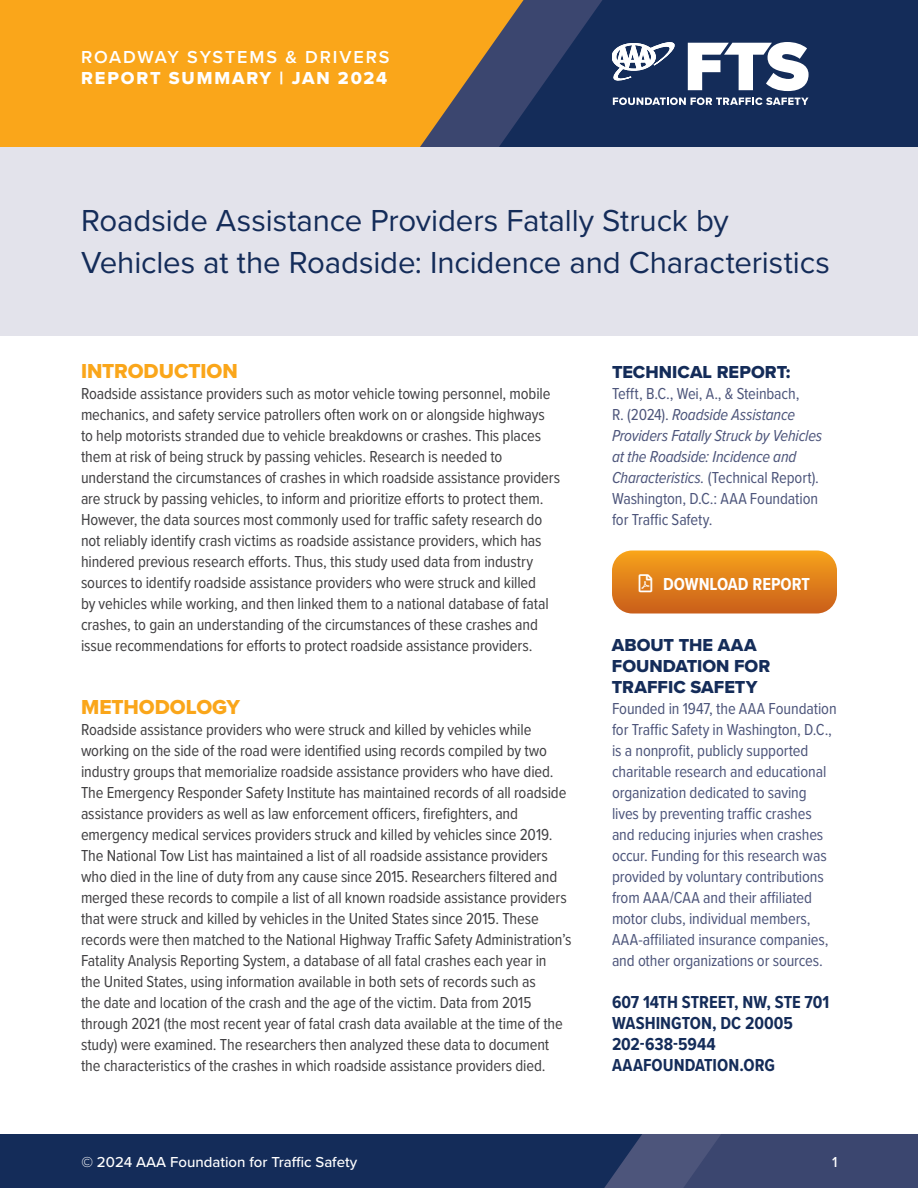
<style>
.page{position:relative;width:918px;height:1188px;background:#fff}
.page>*{position:absolute;margin:0;border:0;box-sizing:border-box;transform-origin:0 0}
.t1{font:31.5px/42px "Proxima Nova";letter-spacing:-.005em;color:#142c59}
.t2{font:21px "Proxima Nova Extrabld";color:#faa61a}
.t3{font:700 18px/21px "Proxima Nova Cond";color:#142c59}
.t4{font:18px/21px "Proxima Nova Extrabld";color:#142c59}
.t5{font:600 18px "Proxima Nova";letter-spacing:.1em;color:#fff}
.t6{font:18px "Proxima Nova Extrabld";letter-spacing:.1em;color:#fff}
.t7{font:700 18px "Proxima Nova Cond";color:#fff}
.t8{font:16.5px/21px "Proxima Nova Cond";letter-spacing:-.01em;color:#414042}
.t9{font:16.5px/21px "Proxima Nova Cond";letter-spacing:-.01em;color:#4d557b}
.t10{font:500 15px "Proxima Nova";color:#fff}
.s1{font-style:italic}
</style>
<div class="page">
<div style="left:0;top:0;width:918px;height:148px;background:#142c59"></div>
<svg style="left:533px;top:0;width:69px;height:98px;fill:#36436c"></svg>
<svg style="left:0;top:0;width:533px;height:147px;fill:#faa61a"></svg>
<div style="left:0;top:147px;width:918px;height:189px;background:#e3e3eb"></div>
<svg style="left:613px;top:97px;width:196px;height:8px"></svg>
<svg style="left:612px;top:42px;width:63px;height:39px"></svg>
<svg style="left:688px;top:42px;width:121px;height:49px"></svg>
<div style="left:0;top:1134px;width:918px;height:54px;background:#142c59"></div>
<svg style="left:604px;top:1134px;width:314px;height:54px"></svg>
<svg style="left:612px;top:550px;width:225px;height:64px"></svg>
<p class="t5" style="left:81px;top:44px;width:310px">ROADWAY SYSTEMS &amp; DRIVERS</p>
<p class="t6" style="left:81px;top:65px;width:308px">REPORT SUMMARY | JAN 2024</p>
<h1 class="t1" style="left:81px;top:198px;width:751px">Roadside Assistance Providers Fatally Struck by<br>Vehicles at the Roadside: Incidence and Characteristics</h1>
<p class="t2" style="left:81px;top:355px;width:158px">INTRODUCTION</p>
<p class="t8" style="left:81px;top:382px;width:481px">Roadside assistance providers such as motor vehicle towing personnel, mobile mechanics, and safety service patrollers often work on or alongside highways to help motorists stranded due to vehicle breakdowns or crashes. This places them at risk of being struck by passing vehicles. Research is needed to understand the circumstances of crashes in which roadside assistance providers are struck by passing vehicles, to inform and prioritize efforts to protect them.<br>However, the data sources most commonly used for traffic safety research do not reliably identify crash victims as roadside assistance providers, which has hindered previous research efforts. Thus, this study used data from industry sources to identify roadside assistance providers who were struck and killed<br>by vehicles while working, and then linked them to a national database of fatal crashes, to gain an understanding of the circumstances of these crashes and issue recommendations for efforts to protect roadside assistance providers.</p>
<p class="t2" style="left:81px;top:691px;width:161px">METHODOLOGY</p>
<p class="t8" style="left:81px;top:718px;width:492px">Roadside assistance providers who were struck and killed by vehicles while working on the side of the road were identified using records compiled by two industry groups that memorialize roadside assistance providers who have died.<br>The Emergency Responder Safety Institute has maintained records of all roadside assistance providers as well as law enforcement officers, firefighters, and emergency medical services providers struck and killed by vehicles since 2019.<br>The National Tow List has maintained a list of all roadside assistance providers who died in the line of duty from any cause since 2015. Researchers filtered and merged these records to compile a list of all known roadside assistance providers that were struck and killed by vehicles in the United States since 2015. These records were then matched to the National Highway Traffic Safety Administration’s Fatality Analysis Reporting System, a database of all fatal crashes each year in<br>the United States, using information available in both sets of records such as<br>the date and location of the crash and the age of the victim. Data from 2015 through 2021 (the most recent year of fatal crash data available at the time of the study) were examined. The researchers then analyzed these data to document the characteristics of the crashes in which roadside assistance providers died.</p>
<p class="t4" style="left:612px;top:361px;width:180px">TECHNICAL REPORT:</p>
<p class="t9" style="left:612px;top:382px;width:212px">Tefft, B.C., Wei, A., &amp; Steinbach,<br>R. (2024). <span class="s1">Roadside Assistance<br>Providers Fatally Struck by Vehicles at the Roadside: Incidence and<br>Characteristics.</span> (Technical Report).<br>Washington, D.C.: AAA Foundation for Traffic Safety.</p>
<p class="t7" style="left:663px;top:571px;width:148px">DOWNLOAD REPORT</p>
<p class="t4" style="left:612px;top:634px;width:160px">ABOUT THE AAA<br>FOUNDATION FOR<br>TRAFFIC SAFETY</p>
<p class="t9" style="left:612px;top:697px;width:226px">Founded in 1947, the AAA Foundation for Traffic Safety in Washington, D.C., is a nonprofit, publicly supported charitable research and educational organization dedicated to saving lives by preventing traffic crashes and reducing injuries when crashes occur. Funding for this research was provided by voluntary contributions from AAA/CAA and their affiliated motor clubs, individual members, AAA-affiliated insurance companies, and other organizations or sources.</p>
<p class="t3" style="left:612px;top:991px;width:219px">607 14TH STREET, NW, STE 701<br>WASHINGTON, DC 20005<br>202-638-5944<br>AAAFOUNDATION.ORG</p>
<p class="t10" style="left:81px;top:1151px;width:277px">© 2024 AAA Foundation for Traffic Safety</p>
<p class="t10" style="left:832px;top:1151px;width:7px">1</p>
</div>
